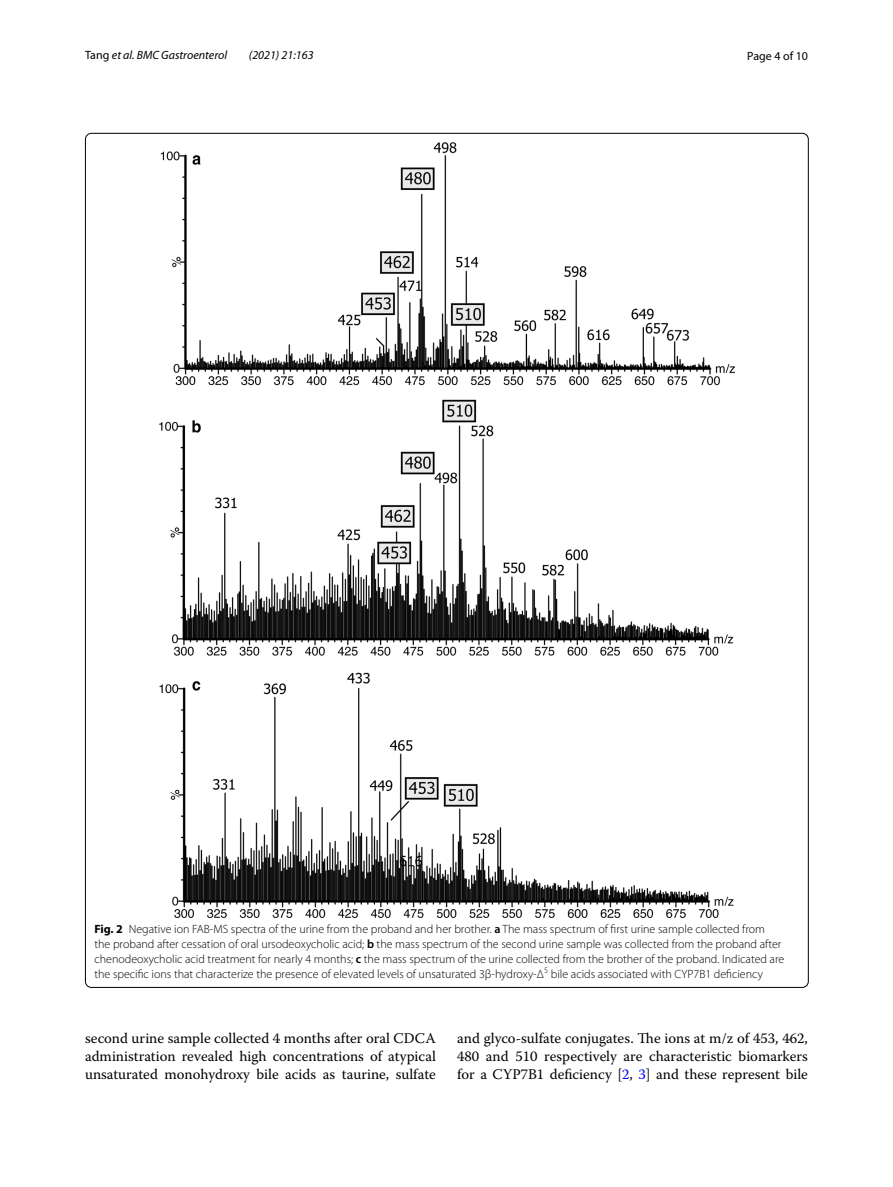
<style>
.page{position:relative;width:893px;height:1187px;background:#fff}
.page>*{position:absolute;margin:0;border:0;box-sizing:border-box;transform-origin:0 0}
.t1{font:14.7px/18px "Warnock Pro";color:#000;text-align:justify}
.t2{font:300 12px/15px "Myriad Pro";color:#000}
.t3{font:italic 12px "Myriad Pro";color:#000}
.t4{font:12px "Myriad Pro";color:#000}
.s1{font-style:normal}
.s2{font-weight:700}
.s3{font-weight:600}
.s4{color:#00f}
</style>
<div class="page">
<img style="left:160px;top:142px;width:574px;height:775px">
<p class="t3" style="left:85px;top:48px;width:144px"><span class="s1">Tang</span> et al. BMC Gastroenterol</p>
<p class="t3" style="left:249px;top:48px;width:66px">(2021) 21:163</p>
<p class="t4" style="left:747px;top:48px;width:62px">Page 4 of 10</p>
<p class="t2" style="left:94px;top:921px;width:691px"><span class="s2">Fig. 2</span> Negative ion FAB-MS spectra of the urine from the proband and her brother. <span class="s3">a</span> The mass spectrum of first urine sample collected from<br>the proband after cessation of oral ursodeoxycholic acid; <span class="s3">b</span> the mass spectrum of the second urine sample was collected from the proband after chenodeoxycholic acid treatment for nearly 4 months; <span class="s3">c</span> the mass spectrum of the urine collected from the brother of the proband. Indicated are the specific ions that characterize the presence of elevated levels of unsaturated 3β-hydroxy-Δ<sup>5</sup> bile acids associated with CYP7B1 deficiency</p>
<p class="t1" style="left:85px;top:1029px;width:352px">second urine sample collected 4 months after oral CDCA administration revealed high concentrations of atypical unsaturated monohydroxy bile acids as taurine, sulfate</p>
<p class="t1" style="left:457px;top:1029px;width:352px">and glyco-sulfate conjugates. The ions at m/z of 453, 462, 480 and 510 respectively are characteristic biomarkers for a CYP7B1 deficiency [<span class="s4">2</span>, <span class="s4">3</span>] and these represent bile</p>
</div>
